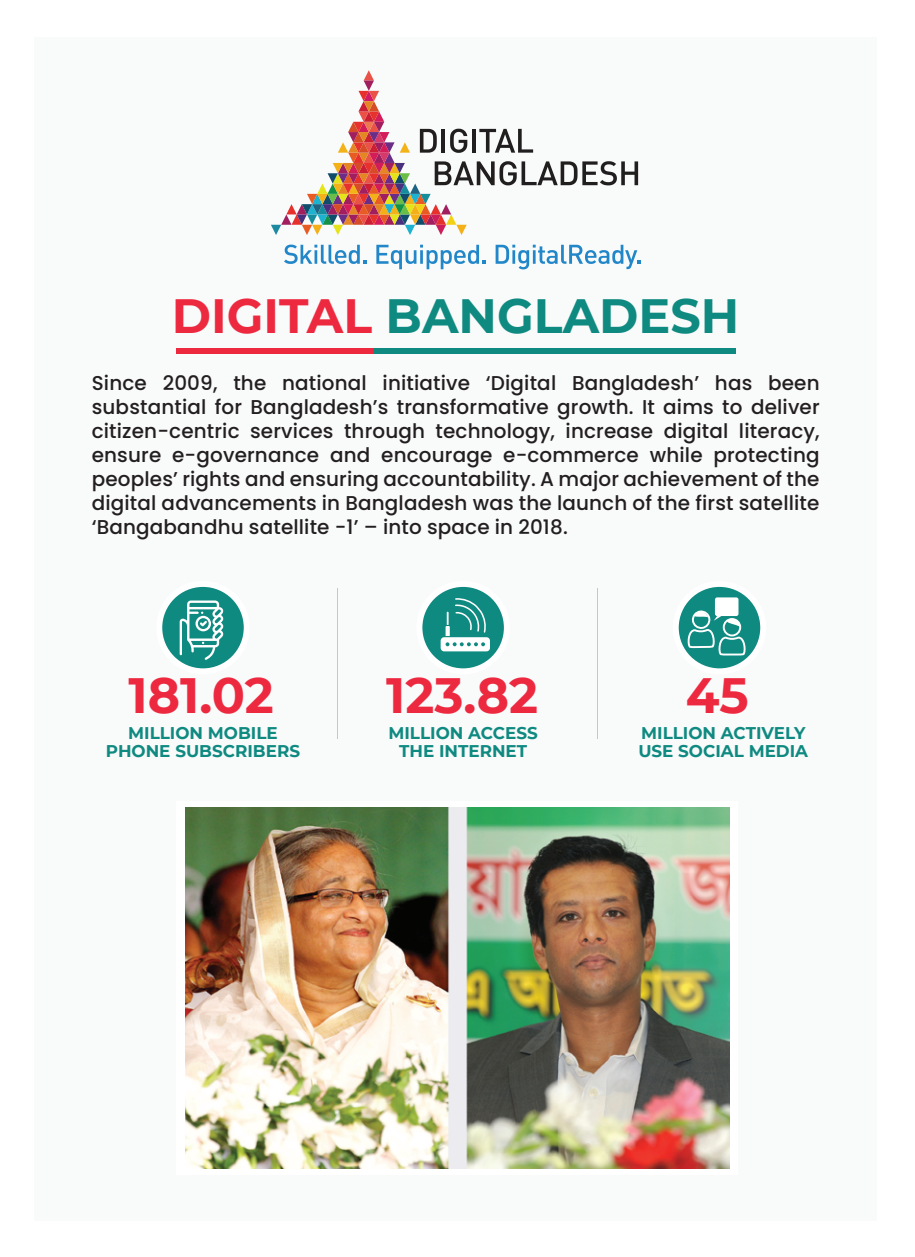
<style>
.page{position:relative;width:915px;height:1257px;background:#fff}
.page>*{position:absolute;margin:0;border:0;box-sizing:border-box;transform-origin:0 0}
.t1{font:700 49.6px "Montserrat";color:#ed2940}
.t2{font:700 48px "Montserrat";color:#0f8a81}
.t3{font:500 20px/24px "Poppins";letter-spacing:.01em;color:#231f20;text-align:justify}
.t4{font:700 17px/17.4px "Montserrat";color:#0f8a81;text-align:center}
.s1{color:#ed2940}
</style>
<div class="page">
<div style="left:34px;top:37px;width:843px;height:1183px;background:#f9fafa"></div>
<svg style="left:284px;top:245px;width:82px;height:19px"></svg>
<svg style="left:376px;top:245px;width:110px;height:24px"></svg>
<svg style="left:495px;top:245px;width:145px;height:24px"></svg>
<svg style="left:271px;top:70px;width:367px;height:165px"></svg>
<div style="left:176px;top:348px;width:559px;height:5px;background:#0f8a81"></div>
<div style="left:176px;top:348px;width:197px;height:5px;background:#ed2940"></div>
<hr style="left:597px;top:588px;width:1px;height:150px;background:#0f8a81">
<hr style="left:337px;top:588px;width:1px;height:150px;background:#0f8a81">
<svg style="left:419px;top:584px;width:88px;height:87px;background:#359c95"></svg>
<div style="left:416px;top:581px;width:94px;height:93px;border:6px solid #fff;border-radius:50%"></div>
<svg style="left:440px;top:597px;width:50px;height:54px"></svg>
<svg style="left:159px;top:584px;width:88px;height:87px;background:#349c94"></svg>
<div style="left:156px;top:581px;width:94px;height:93px;border:6px solid #fff;border-radius:50%"></div>
<svg style="left:675px;top:584px;width:88px;height:87px;background:#399e97"></svg>
<div style="left:672px;top:581px;width:94px;height:93px;border:6px solid #fff;border-radius:50%"></div>
<div style="left:691px;top:610px;width:19px;height:19px;border:2px solid #fff;border-radius:50%"></div>
<svg style="left:684px;top:611px;width:61px;height:46px;background:#44a49d"></svg>
<div style="left:714px;top:597px;width:24px;height:19px;background:#fff;border-radius:2px"></div>
<svg style="left:180px;top:600px;width:43px;height:60px"></svg>
<div style="left:177px;top:801px;width:561px;height:374px;background:#fff"></div>
<img style="left:186px;top:807px;width:543px;height:362px">
<h2 class="t2" style="left:172px;top:282px;width:569px"><span class="s1">DIGITAL</span> BANGLADESH</h2>
<p class="t3" style="left:92px;top:371px;width:729px">Since 2009, the national initiative ‘Digital Bangladesh’ has been substantial for Bangladesh’s transformative growth. It aims to deliver citizen-centric services through technology, increase digital literacy, ensure e-governance and encourage e-commerce while protecting peoples’ rights and ensuring accountability. A major achievement of the digital advancements in Bangladesh was the launch of the first satellite ‘Bangabandhu satellite -1’ – into space in 2018.</p>
<h1 class="t1" style="left:129px;top:659px;width:146px">181.02</h1>
<p class="t4" style="left:106px;top:724px;width:195px">MILLION MOBILE<br>PHONE SUBSCRIBERS</p>
<h1 class="t1" style="left:386px;top:659px;width:153px">123.82</h1>
<p class="t4" style="left:388px;top:724px;width:151px">MILLION ACCESS<br>THE INTERNET</p>
<h1 class="t1" style="left:685px;top:659px;width:64px">45</h1>
<p class="t4" style="left:638px;top:724px;width:171px;text-align:left">MILLION ACTIVELY<br>USE SOCIAL MEDIA</p>
</div>
